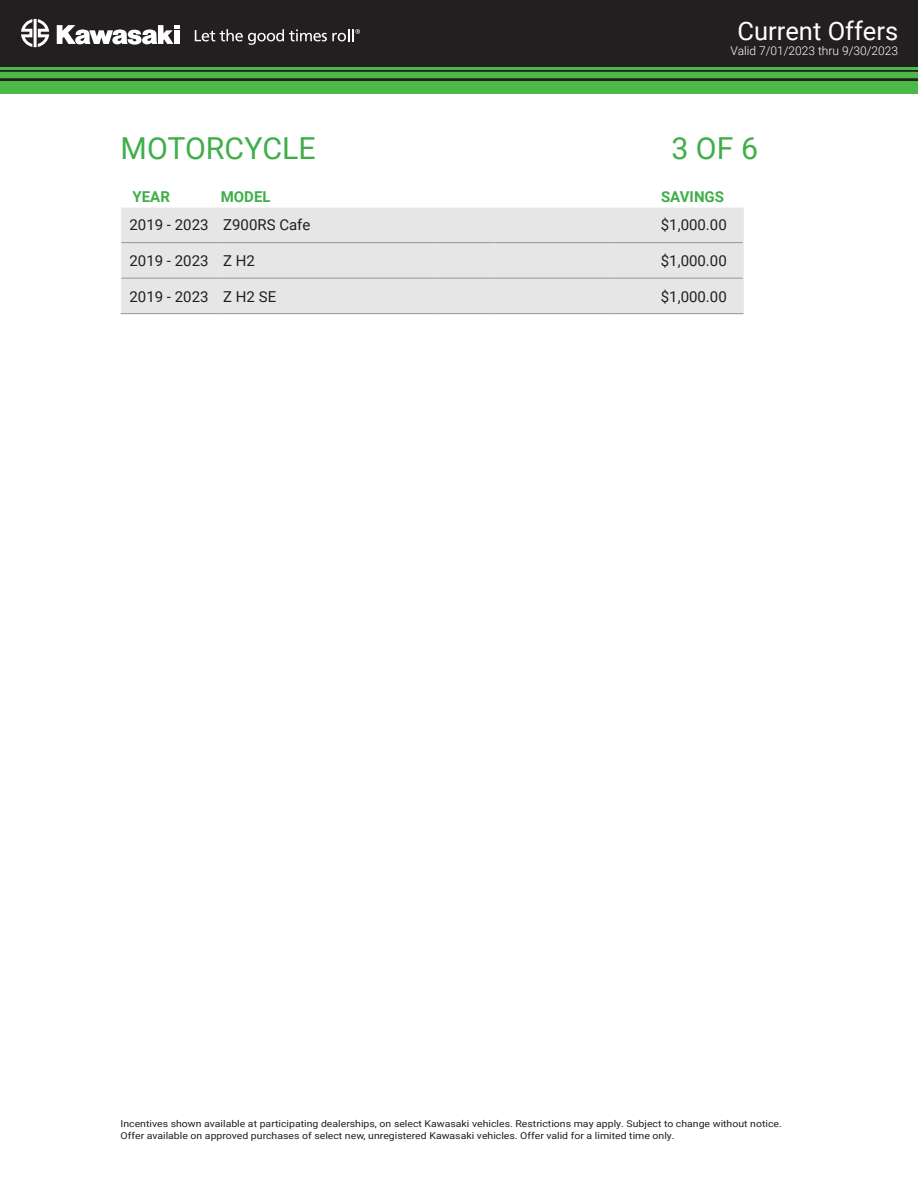
<style>
.page{position:relative;width:918px;height:1188px;background:#fff}
.page>*{position:absolute;margin:0;border:0;box-sizing:border-box;transform-origin:0 0}
.t1{font:30.3px "Roboto";color:#40ae49}
.t2{font:25.5px "Roboto";color:#fff}
.t3{font:15px "Roboto";color:#231f20}
.t4{font:700 15px "Roboto";color:#40ae49}
.t5{font:300 12px "Roboto";color:#fff}
.t6{font:9.45px/12.6px "Roboto";color:#231f20;scale:1.11 1}
</style>
<div class="page">
<div style="left:0;top:67px;width:918px;height:27px;background:linear-gradient(to right,#272c24,#262c23)"></div>
<div style="left:0;top:72px;width:918px;height:6px;background:#4cb848"></div>
<div style="left:0;top:81px;width:918px;height:13px;background:#4cb848"></div>
<hr style="left:0;top:67px;width:918px;height:3px;background:#4cb848">
<div style="left:0;top:0;width:918px;height:67px;background:#231f20"></div>
<svg style="left:57px;top:25px;width:123px;height:20px"></svg>
<svg style="left:21px;top:19px;width:28px;height:28px"></svg>
<svg style="left:195px;top:29px;width:165px;height:16px"></svg>
<div style="left:122px;top:208px;width:621px;height:34px;background:#e6e6e6"></div>
<div style="left:122px;top:243px;width:621px;height:70px;background:#e6e6e6"></div>
<hr style="left:217px;top:207px;width:1px;height:35px;background:#e6e6e6">
<hr style="left:432px;top:207px;width:1px;height:35px;background:#e6e6e6">
<hr style="left:217px;top:243px;width:1px;height:35px;background:#e6e6e6">
<hr style="left:432px;top:243px;width:1px;height:35px;background:#e6e6e6">
<hr style="left:612px;top:243px;width:1px;height:35px;background:#e6e6e6">
<hr style="left:217px;top:278px;width:1px;height:35px;background:#e6e6e6">
<hr style="left:432px;top:278px;width:1px;height:35px;background:#e6e6e6">
<hr style="left:612px;top:278px;width:1px;height:35px;background:#e6e6e6">
<hr style="left:494px;top:278px;width:1px;height:35px;background:#e6e6e6">
<hr style="left:494px;top:207px;width:1px;height:35px;background:#e6e6e6">
<hr style="left:612px;top:207px;width:1px;height:35px;background:#e6e6e6">
<hr style="left:121px;top:242px;width:96px;height:1px;background:#939598">
<hr style="left:217px;top:242px;width:215px;height:1px;background:#939598">
<hr style="left:432px;top:242px;width:62px;height:1px;background:#939598">
<hr style="left:494px;top:242px;width:118px;height:1px;background:#939598">
<hr style="left:612px;top:242px;width:131px;height:1px;background:#939598">
<hr style="left:494px;top:243px;width:1px;height:35px;background:#e6e6e6">
<hr style="left:121px;top:278px;width:96px;height:1px;background:#939598">
<hr style="left:217px;top:278px;width:215px;height:1px;background:#939598">
<hr style="left:432px;top:278px;width:62px;height:1px;background:#939598">
<hr style="left:494px;top:278px;width:118px;height:1px;background:#939598">
<hr style="left:612px;top:278px;width:131px;height:1px;background:#939598">
<hr style="left:121px;top:207px;width:1px;height:36px;background:#fff">
<hr style="left:217px;top:207px;width:215px;height:1px;background:#fff">
<hr style="left:432px;top:207px;width:62px;height:1px;background:#fff">
<hr style="left:494px;top:207px;width:118px;height:1px;background:#fff">
<hr style="left:612px;top:207px;width:131px;height:1px;background:#fff">
<hr style="left:121px;top:278px;width:1px;height:35px;background:#fff">
<hr style="left:743px;top:207px;width:1px;height:36px;background:#e6e6e6">
<hr style="left:743px;top:243px;width:1px;height:35px;background:#e6e6e6">
<hr style="left:743px;top:278px;width:1px;height:35px;background:#e6e6e6">
<hr style="left:121px;top:313px;width:96px;height:1px;background:#939598">
<hr style="left:217px;top:313px;width:215px;height:1px;background:#939598">
<hr style="left:432px;top:313px;width:62px;height:1px;background:#939598">
<hr style="left:494px;top:313px;width:118px;height:1px;background:#939598">
<hr style="left:612px;top:313px;width:131px;height:1px;background:#939598">
<h2 class="t2" style="left:738px;top:13px;width:162px">Current Offers</h2>
<p class="t5" style="left:731px;top:43px;width:169px">Valid 7/01/2023 thru 9/30/2023</p>
<h1 class="t1" style="left:121px;top:127px;width:197px">MOTORCYCLE</h1>
<h1 class="t1" style="left:671px;top:127px;width:88px">3 OF 6</h1>
<h3 class="t4" style="left:133px;top:186px;width:39px">YEAR</h3>
<h3 class="t4" style="left:221px;top:186px;width:51px">MODEL</h3>
<h3 class="t4" style="left:661px;top:186px;width:64px">SAVINGS</h3>
<p class="t3" style="left:130px;top:215px;width:81px">2019 - 2023</p>
<p class="t3" style="left:223px;top:215px;width:89px">Z900RS Cafe</p>
<p class="t3" style="left:661px;top:215px;width:67px">$1,000.00</p>
<p class="t3" style="left:130px;top:250px;width:81px">2019 - 2023</p>
<p class="t3" style="left:223px;top:250px;width:33px">Z H2</p>
<p class="t3" style="left:661px;top:250px;width:67px">$1,000.00</p>
<p class="t3" style="left:130px;top:286px;width:81px">2019 - 2023</p>
<p class="t3" style="left:223px;top:286px;width:54px">Z H2 SE</p>
<p class="t3" style="left:661px;top:286px;width:67px">$1,000.00</p>
<p class="t6" style="left:121px;top:1117px;width:597px">Incentives shown available at participating dealerships, on select Kawasaki vehicles. Restrictions may apply. Subject to change without notice.<br>Offer available on approved purchases of select new, unregistered Kawasaki vehicles. Offer valid for a limited time only.</p>
</div>
